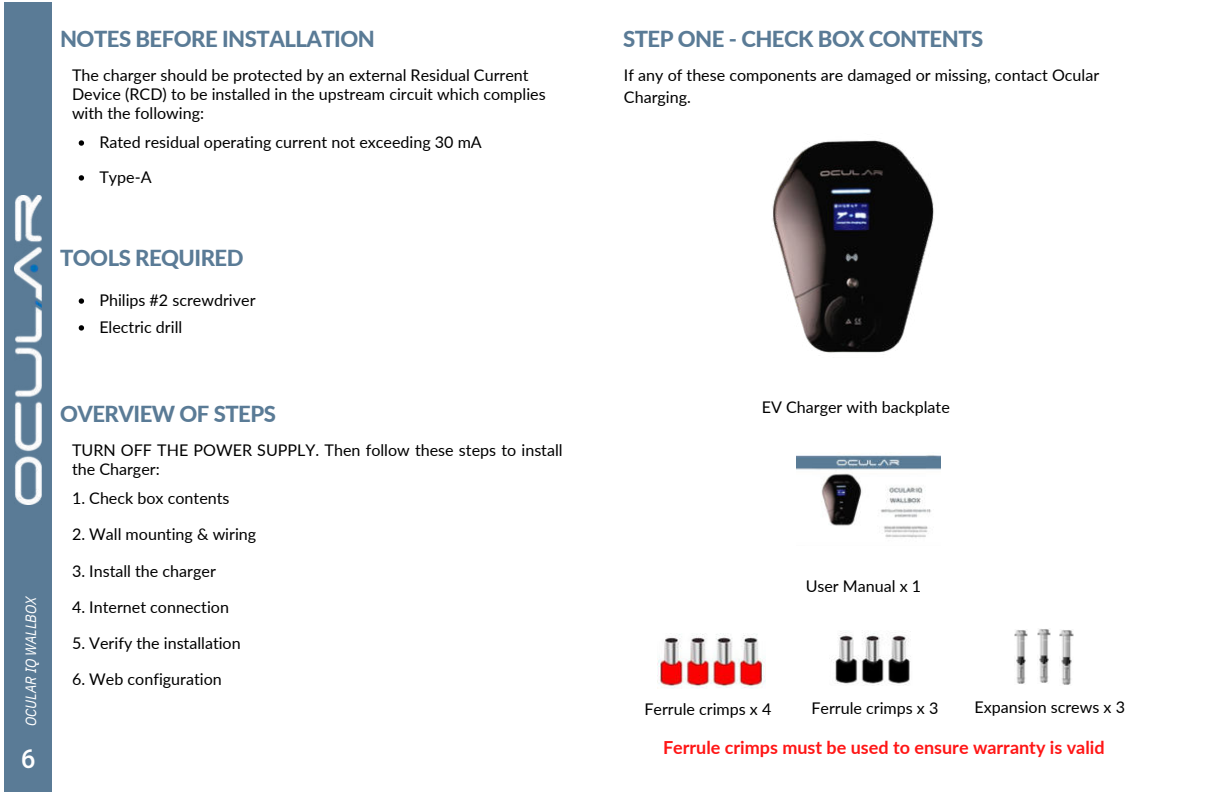
<style>
.page{position:relative;width:1224px;height:792px;background:#fff}
.page>*{position:absolute;margin:0;border:0;box-sizing:border-box;transform-origin:0 0}
.t1{font:500 26px "Roboto Mono";color:#fff}
.t2{font:800 22px "Lato";letter-spacing:-.025em;color:#5a7b96}
.t3{font:700 18px "Lato";color:#ff1616}
.t4{font:16.2px/18.8px "Lato";color:#000}
.t5{font:italic 14.8px "IBM Plex Sans Cond";color:#fff}
</style>
<div class="page">
<img style="left:658px;top:633px;width:108px;height:56px">
<img style="left:831px;top:632px;width:80px;height:53px">
<img style="left:797px;top:455px;width:143px;height:83px">
<img style="left:1037px;top:629px;width:13px;height:54px">
<img style="left:1060px;top:630px;width:13px;height:55px">
<img style="left:1014px;top:630px;width:13px;height:54px">
<img style="left:772px;top:140px;width:162px;height:213px">
<svg style="left:79px;top:298px;width:5px;height:6px"></svg>
<svg style="left:79px;top:325px;width:5px;height:6px"></svg>
<svg style="left:79px;top:140px;width:5px;height:6px"></svg>
<svg style="left:79px;top:175px;width:5px;height:6px"></svg>
<div style="left:4px;top:2px;width:48px;height:790px;background:#5a7b96"></div>
<img style="left:15px;top:195px;width:27px;height:309px">
<h2 class="t2" style="left:60px;top:23px;width:317px">NOTES BEFORE INSTALLATION</h2>
<h2 class="t2" style="left:623px;top:23px;width:362px">STEP ONE - CHECK BOX CONTENTS</h2>
<p class="t4" style="left:72px;top:65px;width:475px">The charger should be protected by an external Residual Current<br>Device (RCD) to be installed in the upstream circuit which complies with the following:</p>
<p class="t4" style="left:99px;top:124px;width:384px;line-height:34.8px">Rated residual operating current not exceeding 30 mA<br>Type-A</p>
<h2 class="t2" style="left:60px;top:242px;width:185px">TOOLS REQUIRED</h2>
<p class="t4" style="left:99px;top:286px;width:158px;line-height:26.8px">Philips #2 screwdriver<br>Electric drill</p>
<p class="t4" style="left:624px;top:64px;width:477px;line-height:21.4px">If any of these components are damaged or missing, contact Ocular<br>Charging.</p>
<p class="t5" style="left:19px;top:726px;width:132px;rotate:-90deg">OCULAR IQ WALLBOX</p>
<h1 class="t1" style="left:21px;top:741px;width:17px">6</h1>
<h2 class="t2" style="left:60px;top:397px;width:217px">OVERVIEW OF STEPS</h2>
<p class="t4" style="left:72px;top:440px;width:492px">TURN OFF THE POWER SUPPLY. Then follow these steps to install the Charger:</p>
<p class="t4" style="left:72px;top:488px;width:159px">1. Check box contents</p>
<p class="t4" style="left:72px;top:525px;width:186px">2. Wall mounting &amp; wiring</p>
<p class="t4" style="left:72px;top:561px;width:145px">3. Install the charger</p>
<p class="t4" style="left:72px;top:597px;width:158px">4. Internet connection</p>
<p class="t4" style="left:72px;top:633px;width:170px">5. Verify the installation</p>
<p class="t4" style="left:72px;top:669px;width:151px">6. Web configuration</p>
<p class="t4" style="left:762px;top:397px;width:190px">EV Charger with backplate</p>
<p class="t4" style="left:806px;top:576px;width:117px">User Manual x 1</p>
<p class="t4" style="left:974px;top:697px;width:152px">Expansion screws x 3</p>
<p class="t3" style="left:663px;top:734px;width:443px">Ferrule crimps must be used to ensure warranty is valid</p>
<p class="t4" style="left:811px;top:698px;width:128px">Ferrule crimps x 3</p>
<p class="t4" style="left:644px;top:699px;width:128px">Ferrule crimps x 4</p>
</div>
